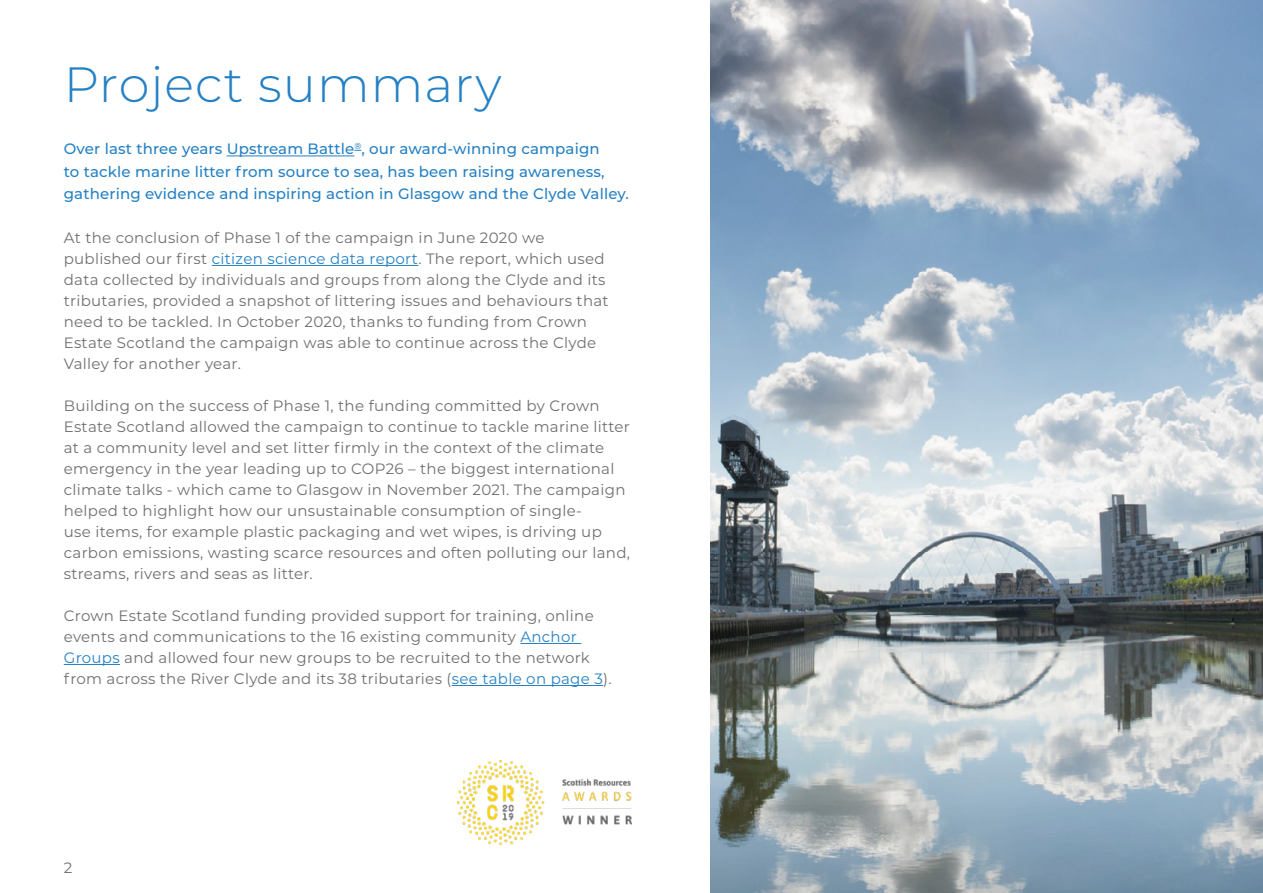
<style>
.page{position:relative;width:1263px;height:893px;background:#fff}
.page>*{position:absolute;margin:0;border:0;box-sizing:border-box;transform-origin:0 0}
.t1{font:300 49.5px "Montserrat";letter-spacing:.02em;color:#2581c4}
.t2{font:15px/21px "Montserrat";letter-spacing:.02em;color:#706f6f}
.t3{font:500 15px/22.5px "Montserrat";letter-spacing:.01em;color:#2581c4}
.s1{color:#2581c4}
</style>
<div class="page">
<img style="left:711px;top:0;width:552px;height:893px">
<hr style="left:227px;top:156px;width:127px;height:1px;background:#2581c4">
<hr style="left:212px;top:265px;width:206px;height:1px;background:#2581c4">
<hr style="left:520px;top:643px;width:61px;height:1px;background:#2581c4">
<hr style="left:64px;top:664px;width:56px;height:1px;background:#2581c4">
<hr style="left:452px;top:685px;width:151px;height:1px;background:#2581c4">
<img style="left:457px;top:760px;width:174px;height:85px">
<h1 class="t1" style="left:64px;top:51px;width:439px">Project summary</h1>
<p class="t3" style="left:64px;top:137px;width:567px">Over last three years Upstream Battle<sup>®</sup>, our award-winning campaign<br>to tackle marine litter from source to sea, has been raising awareness, gathering evidence and inspiring action in Glasgow and the Clyde Valley.</p>
<p class="t2" style="left:64px;top:227px;width:546px">At the conclusion of Phase 1 of the campaign in June 2020 we published our first <span class="s1">citizen science data report</span>. The report, which used data collected by individuals and groups from along the Clyde and its tributaries, provided a snapshot of littering issues and behaviours that need to be tackled. In October 2020, thanks to funding from Crown Estate Scotland the campaign was able to continue across the Clyde Valley for another year.</p>
<p class="t2" style="left:64px;top:395px;width:568px">Building on the success of Phase 1, the funding committed by Crown Estate Scotland allowed the campaign to continue to tackle marine litter at a community level and set litter firmly in the context of the climate emergency in the year leading up to COP26 – the biggest international climate talks - which came to Glasgow in November 2021. The campaign helped to highlight how our unsustainable consumption of single-<br>use items, for example plastic packaging and wet wipes, is driving up carbon emissions, wasting scarce resources and often polluting our land, streams, rivers and seas as litter.</p>
<p class="t2" style="left:64px;top:605px;width:549px">Crown Estate Scotland funding provided support for training, online events and communications to the 16 existing community <span class="s1">Anchor Groups</span> and allowed four new groups to be recruited to the network from across the River Clyde and its 38 tributaries (<span class="s1">see table on page 3</span>).</p>
<p class="t2" style="left:64px;top:856px;width:10px">2</p>
</div>
